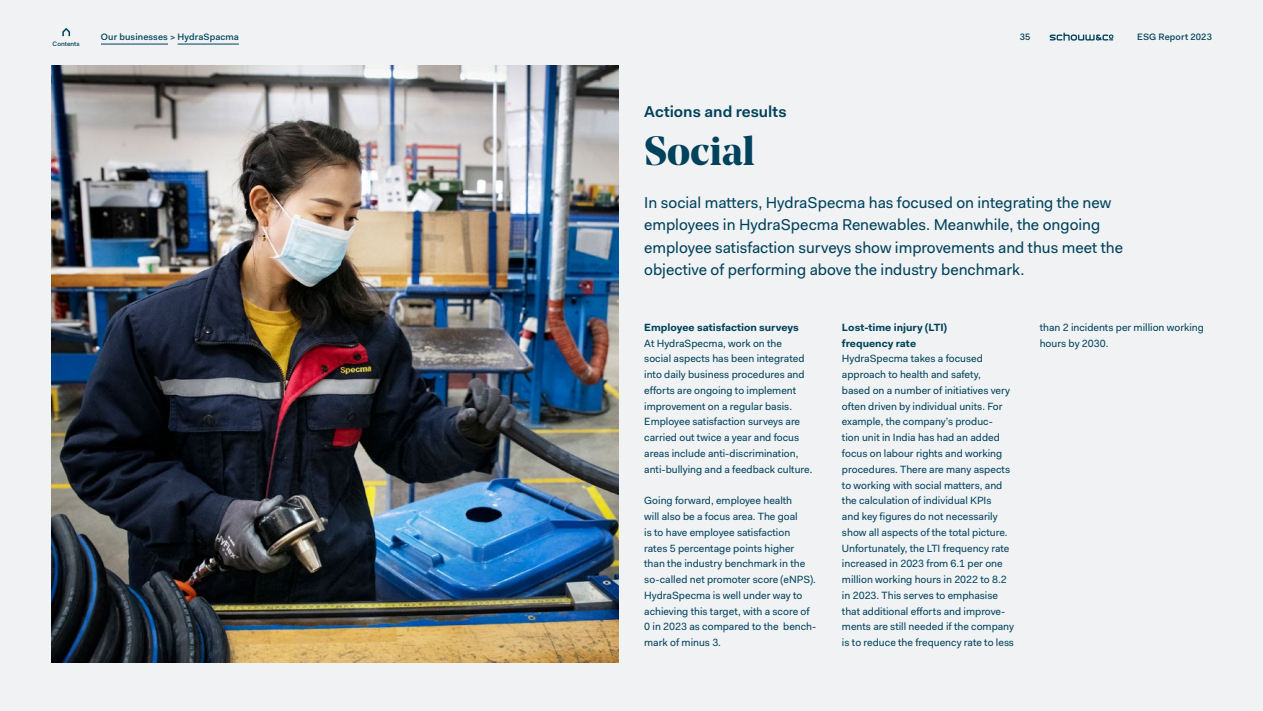
<style>
.page{position:relative;width:1263px;height:711px;background:#fff}
.page>*{position:absolute;margin:0;border:0;box-sizing:border-box;transform-origin:0 0}
.t1{font:700 40.5px "Noe Display";color:#00425c}
.t2{font:15.75px/22.5px "Fakt";color:#00425c}
.t3{font:600 15.75px "Fakt";color:#00425c}
.t4{font:10.5px/15.8px "Fakt";color:#00425c}
.t5{font:700 10.5px/15.8px "Fakt";color:#00425c}
.t6{font:500 9.3px "Fakt";letter-spacing:.01em;color:#00425c}
.t7{font:500 6.45px "Fakt";color:#00425c}
</style>
<div class="page">
<div style="left:0;top:0;width:1263px;height:710px;background:#f0f2f3"></div>
<img style="left:51px;top:66px;width:568px;height:595px">
<svg style="left:62px;top:28px;width:8px;height:8px"></svg>
<svg style="left:1050px;top:33px;width:63px;height:8px"></svg>
<hr style="left:101px;top:44px;width:67px;height:1px;background:#00425c">
<hr style="left:178px;top:44px;width:61px;height:1px;background:#00425c">
<p class="t7" style="left:53px;top:39px;width:29px">Contents</p>
<p class="t6" style="left:101px;top:31px;width:139px">Our businesses &gt; HydraSpacma</p>
<p class="t6" style="left:1020px;top:31px;width:12px">35</p>
<p class="t6" style="left:1137px;top:31px;width:76px">ESG Report 2023</p>
<h2 class="t3" style="left:644px;top:101px;width:144px">Actions and results</h2>
<h1 class="t1" style="left:644px;top:124px;width:112px">Social</h1>
<p class="t2" style="left:644px;top:191px;width:480px">In social matters, HydraSpecma has focused on integrating the new employees in HydraSpecma Renewables. Meanwhile, the ongoing employee satisfaction surveys show improvements and thus meet the objective of performing above the industry benchmark.</p>
<p class="t5" style="left:644px;top:319px;width:156px">Employee satisfaction surveys</p>
<p class="t4" style="left:644px;top:335px;width:170px">At HydraSpecma, work on the<br>social aspects has been integrated into daily business procedures and efforts are ongoing to implement improvement on a regular basis.<br>Employee satisfaction surveys are carried out twice a year and focus areas include anti-discrimination, anti-bullying and a feedback culture.</p>
<p class="t4" style="left:644px;top:492px;width:174px">Going forward, employee health<br>will also be a focus area. The goal<br>is to have employee satisfaction<br>rates 5 percentage points higher than the industry benchmark in the so-called net promoter score (eNPS).<br>HydraSpecma is well under way to achieving this target, with a score of<br>0 in 2023 as compared to the bench&shy;mark of minus 3.</p>
<p class="t5" style="left:842px;top:319px;width:106px">Lost-time injury (LTI) frequency rate</p>
<p class="t4" style="left:842px;top:350px;width:174px">HydraSpecma takes a focused approach to health and safety,<br>based on a number of initiatives very often driven by individual units. For example, the company’s produc-<br>tion unit in India has had an added focus on labour rights and working procedures. There are many aspects to working with social matters, and the calculation of individual KPIs<br>and key figures do not necessarily show all aspects of the total picture.<br>Unfortunately, the LTI frequency rate increased in 2023 from 6.1 per one million working hours in 2022 to 8.2 in 2023. This serves to emphasise that additional efforts and improve&shy;ments are still needed if the company is to reduce the frequency rate to less</p>
<p class="t4" style="left:1040px;top:319px;width:166px">than 2 incidents per million working hours by 2030.</p>
</div>
